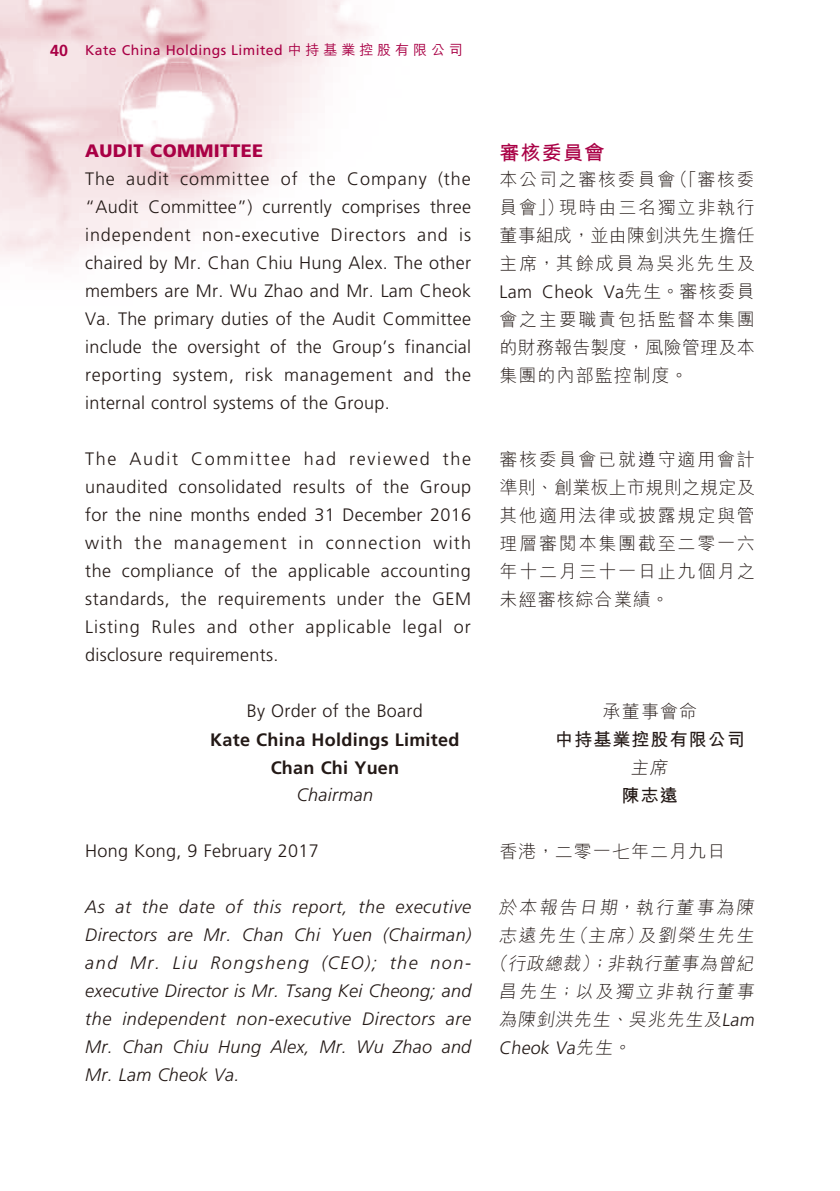
<style>
.page{position:relative;width:840px;height:1191px;background:#fff}
.page>*{position:absolute;margin:0;border:0;box-sizing:border-box;transform-origin:0 0}
.t1{font:700 20px "M Hei HK";letter-spacing:.06em;color:#a90045}
.t2{font:300 18px/28px "Frutiger LT Std";letter-spacing:.015em;color:#231916;text-align:justify}
.t3{font:300 18px/28px "M Hei HK";letter-spacing:.095em;color:#231916;text-align:justify}
.t4{font:italic 300 18px/28px "Frutiger LT Std";letter-spacing:.015em;color:#231916;text-align:justify}
.t5{font:700 18px/28px "Frutiger LT Std";letter-spacing:.015em;color:#231916;text-align:center}
.t6{font:900 18px "Frutiger LT Std";letter-spacing:.02em;color:#a90045}
.t7{font:700 18px "M Hei HK";letter-spacing:.06em;color:#231916}
.t8{font:300 18px "M Hei HK";letter-spacing:.06em;color:#231916}
.t9{font:14px "Frutiger LT Std";letter-spacing:.03em;color:#a90045}
.s1{font-weight:700;font-size:16px}
.s2{font-family:"M Hei HK";font-weight:500}
.s3{font-family:"M Hei HK"}
.s4{font-family:"Frutiger LT Std"}
</style>
<div class="page">
<img style="left:0;top:0;width:370px;height:265px">
<p class="t9" style="left:50px;top:42px;width:414px"><span class="s1">40</span> Kate China Holdings Limited <span class="s2">中持基業控股有限公司</span></p>
<p class="t6" style="left:85px;top:140px;width:179px">AUDIT COMMITTEE</p>
<p class="t2" style="left:85px;top:165px;width:387px">The audit committee of the Company (the “Audit Committee”) currently comprises three independent non-executive Directors and is chaired by Mr. Chan Chiu Hung Alex. The other members are Mr. Wu Zhao and Mr. Lam Cheok Va. The primary duties of the Audit Committee include the oversight of the Group’s financial reporting system, risk management and the internal control systems of the Group.</p>
<p class="t2" style="left:85px;top:445px;width:387px">The Audit Committee had reviewed the unaudited consolidated results of the Group for the nine months ended 31 December 2016 with the management in connection with the compliance of the applicable accounting standards, the requirements under the GEM Listing Rules and other applicable legal or disclosure requirements.</p>
<p class="t2" style="left:247px;top:697px;width:177px">By Order of the Board</p>
<p class="t5" style="left:210px;top:726px;width:251px">Kate China Holdings Limited<br>Chan Chi Yuen</p>
<p class="t4" style="left:297px;top:781px;width:78px">Chairman</p>
<p class="t2" style="left:85px;top:837px;width:235px">Hong Kong, 9 February 2017</p>
<p class="t4" style="left:85px;top:893px;width:387px">As at the date of this report, the executive Directors are Mr. Chan Chi Yuen (Chairman) and Mr. Liu Rongsheng (CEO); the non&shy;executive Director is Mr. Tsang Kei Cheong; and the independent non-executive Directors are Mr. Chan Chiu Hung Alex, Mr. Wu Zhao and Mr. Lam Cheok Va.</p>
<p class="t1" style="left:499px;top:138px;width:106px">審核委員會</p>
<p class="t3" style="left:499px;top:165px;width:257px">本公司之審核委員會（「審核委員會」）現時由三名獨立非執行董事組成，並由陳釗洪先生擔任主席，其餘成員為吳兆先生及</p>
<p class="t2" style="left:499px;top:278px;width:257px">Lam Cheok Va<span class="s3">先生。審核委員</span></p>
<p class="t3" style="left:499px;top:305px;width:257px">會之主要職責包括監督本集團的財務報告製度，風險管理及本集團的內部監控制度。</p>
<p class="t3" style="left:499px;top:445px;width:257px">審核委員會已就遵守適用會計準則、創業板上市規則之規定及其他適用法律或披露規定與管理層審閱本集團截至二零一六年十二月三十一日止九個月之未經審核綜合業績。</p>
<p class="t3" style="left:602px;top:697px;width:96px">承董事會命</p>
<p class="t7" style="left:555px;top:726px;width:191px">中持基業控股有限公司</p>
<p class="t3" style="left:630px;top:753px;width:42px">主席</p>
<p class="t7" style="left:621px;top:782px;width:58px">陳志遠</p>
<p class="t8" style="left:499px;top:839px;width:227px">香港，二零一七年二月九日</p>
<p class="t3" style="left:489px;top:893px;width:269px;text-align:center">於本報告日期，執行董事為陳志遠先生（主席）及劉榮生先生（行政總裁）；非執行董事為曾紀昌先生；以及獨立非執行董事為陳釗洪先生、吳兆先生及<span class="s4">Lam</span></p>
<p class="t2" style="left:498px;top:1034px;width:137px">Cheok Va<span class="s3">先生。</span></p>
</div>
